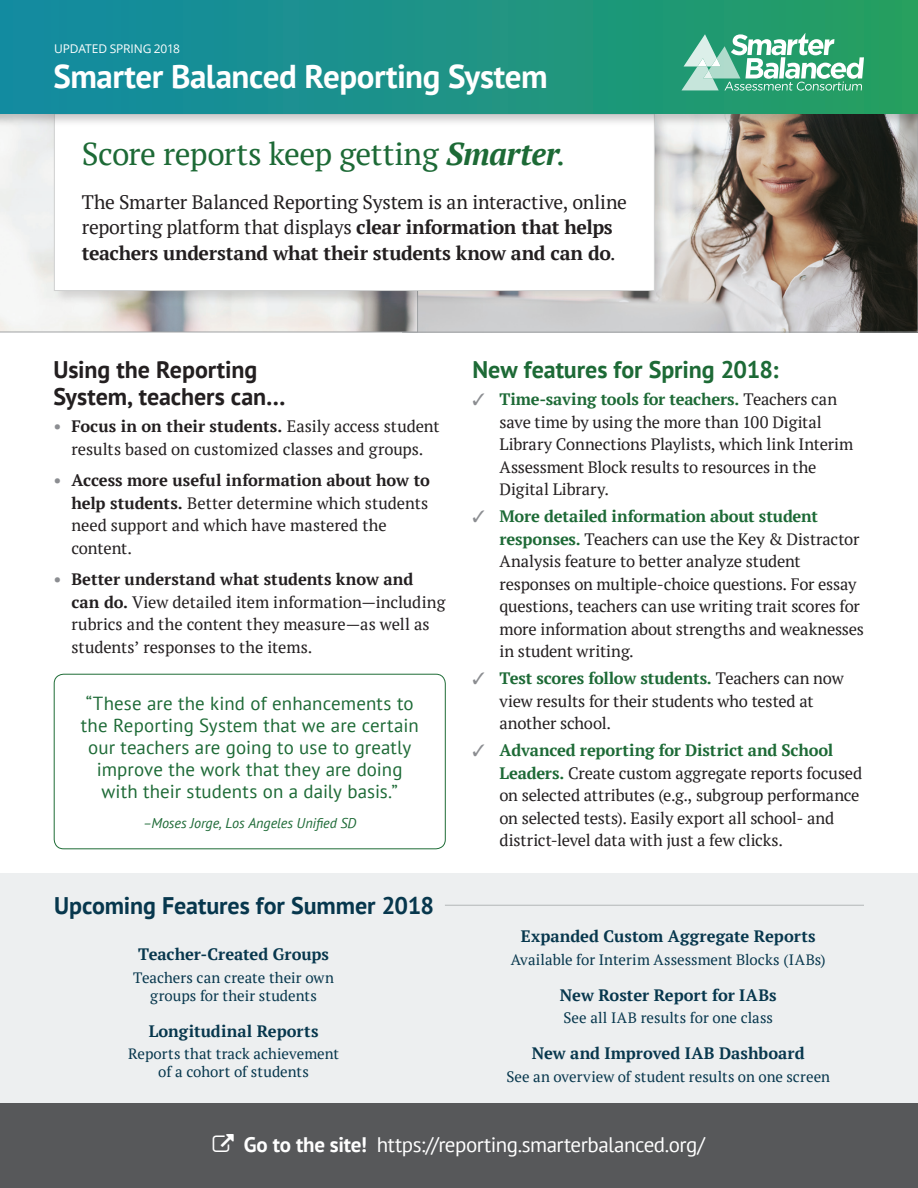
<style>
.page{position:relative;width:918px;height:1188px;background:#fff}
.page>*{position:absolute;margin:0;border:0;box-sizing:border-box;transform-origin:0 0}
.t1{font:700 33px "PT Sans";letter-spacing:-.015em;color:#fff}
.tag_line{font:31.5px "PT Serif";letter-spacing:-.015em;color:#1d6a36}
.h2-revised{font:700 24px/27px "PT Sans";letter-spacing:-.005em;color:#231f20}
.h2-revised-2{font:700 24px "PT Sans";letter-spacing:-.005em;color:#07374d}
.h2-revised-3{font:700 24px "PT Sans";letter-spacing:-.005em;color:#1d6a36}
.t2{font:21px "PT Sans";letter-spacing:-.025em;color:#fff}
.t3{font:19.5px/25.5px "PT Serif";letter-spacing:-.01em;color:#231f20}
.t4{font:18.9px/22px "PT Sans";letter-spacing:.005em;color:#1d6a36;text-align:center}
.t5{font:16.5px/22.5px "PT Serif";letter-spacing:-.005em;color:#231f20}
.h3-_revised{font:700 16.5px "PT Serif";color:#07374d}
.feature_body{font:15px/18px "PT Serif";color:#07374d;text-align:center}
.t6{font:italic 14.1px "PT Sans";letter-spacing:-.005em;color:#1d6a36}
.chart_text{font:12px "Open Sans";letter-spacing:-.015em;color:#fff}
.s1{font-weight:700;font-style:italic}
.s2{font-weight:700}
.s3{font-weight:700;color:#8b8d91}
.s4{color:#8b8d91}
.s5{font-weight:700;color:#1d6a36}
</style>
<div class="page">
<div style="left:0;top:874px;width:918px;height:238px;background:#edeff0"></div>
<img style="left:418px;top:128px;width:498px;height:202px">
<svg style="left:0;top:128px;width:418px;height:204px"></svg>
<div style="left:0;top:1103px;width:918px;height:85px;background:#57585a"></div>
<div style="left:52px;top:111px;width:617px;height:194px;background:#231f20;opacity:.15"></div>
<div style="left:54px;top:113px;width:601px;height:178px;background:#fff;border:1px solid #d0d1d1"></div>
<div style="left:0;top:0;width:918px;height:128px;background:#231f20;opacity:.25"></div>
<div style="left:0;top:0;width:918px;height:113px;background:linear-gradient(to right,#1389a5,#269e61)"></div>
<svg style="left:681px;top:33px;width:183px;height:58px"></svg>
<div style="left:54px;top:674px;width:392px;height:175px;border:1px solid #1e6c36;border-radius:9px"></div>
<hr style="left:445px;top:905px;width:419px;height:1px;background:#b3b6b7">
<p class="chart_text" style="left:54px;top:41px;width:127px">UPDATED SPRING 2018</p>
<h1 class="t1" style="left:53px;top:54px;width:496px">Smarter Balanced Reporting System</h1>
<h2 class="tag_line" style="left:82px;top:134px;width:485px">Score reports keep getting <span class="s1">Smarter</span>.</h2>
<p class="t3" style="left:82px;top:189px;width:547px">The Smarter Balanced Reporting System is an interactive, online reporting platform that displays <span class="s2">clear information that helps teachers understand what their students know and can do</span>.</p>
<h2 class="h2-revised" style="left:53px;top:356px;width:234px">Using the Reporting<br>System, teachers can…</h2>
<p class="t5" style="left:53px;top:415px;width:388px;text-align:center"><span class="s3">•</span> <span class="s2">Focus in on their students.</span> Easily access student results based on customized classes and groups.</p>
<p class="t5" style="left:71px;top:469px;width:360px;text-indent:-18px"><span class="s3">•</span> <span class="s2">Access more useful information about how to help students.</span> Better determine which students need support and which have mastered the content.</p>
<p class="t5" style="left:71px;top:568px;width:376px;text-indent:-18px"><span class="s3">•</span> <span class="s2">Better understand what students know and can do.</span> View detailed item information—including rubrics and the content they measure—as well as students’ responses to the items.</p>
<p class="t4" style="left:81px;top:692px;width:339px">“These are the kind of enhancements to the Reporting System that we are certain our teachers are going to use to greatly improve the work that they are doing with their students on a daily basis.”</p>
<p class="t6" style="left:143px;top:814px;width:215px">–Moses Jorge, Los Angeles Unified SD</p>
<h2 class="h2-revised-2" style="left:54px;top:890px;width:382px">Upcoming Features for Summer 2018</h2>
<h3 class="h3-_revised" style="left:138px;top:944px;width:192px">Teacher-Created Groups</h3>
<p class="feature_body" style="left:133px;top:968px;width:202px">Teachers can create their own groups for their students</p>
<h3 class="h3-_revised" style="left:149px;top:1020px;width:171px">Longitudinal Reports</h3>
<p class="feature_body" style="left:128px;top:1045px;width:213px">Reports that track achievement of a cohort of students</p>
<h2 class="h2-revised-3" style="left:472px;top:354px;width:308px">New features for Spring 2018:</h2>
<p class="t5" style="left:500px;top:388px;width:355px;text-indent:-27px"><span class="s4">✓</span> <span class="s5">Time-saving tools for teachers.</span> Teachers can save time by using the more than 100 Digital Library Connections Playlists, which link Interim Assessment Block results to resources in the Digital Library.</p>
<p class="t5" style="left:500px;top:505px;width:366px;text-indent:-27px"><span class="s4">✓</span> <span class="s5">More detailed information about student responses.</span> Teachers can use the Key &amp; Distractor Analysis feature to better analyze student responses on multiple-choice questions. For essay questions, teachers can use writing trait scores for more information about strengths and weaknesses in student writing.</p>
<p class="t5" style="left:500px;top:667px;width:346px;text-indent:-27px"><span class="s4">✓</span> <span class="s5">Test scores follow students.</span> Teachers can now view results for their students who tested at another school.</p>
<p class="t5" style="left:500px;top:739px;width:364px;text-indent:-27px"><span class="s4">✓</span> <span class="s5">Advanced reporting for District and School Leaders.</span> Create custom aggregate reports focused on selected attributes (e.g., subgroup performance on selected tests). Easily export all school- and district-level data with just a few clicks.</p>
<h3 class="h3-_revised" style="left:521px;top:926px;width:296px">Expanded Custom Aggregate Reports</h3>
<p class="feature_body" style="left:511px;top:950px;width:317px">Available for Interim Assessment Blocks (IABs)</p>
<h3 class="h3-_revised" style="left:560px;top:984px;width:218px">New Roster Report for IABs</h3>
<p class="feature_body" style="left:563px;top:1009px;width:211px">See all IAB results for one class</p>
<h3 class="h3-_revised" style="left:532px;top:1043px;width:274px">New and Improved IAB Dashboard</h3>
<p class="feature_body" style="left:506px;top:1067px;width:325px">See an overview of student results on one screen</p>
<p class="t2" style="left:244px;top:1131px;width:463px"><span class="s2">Go to the site!</span> https://reporting.smarterbalanced.org/</p>
</div>
